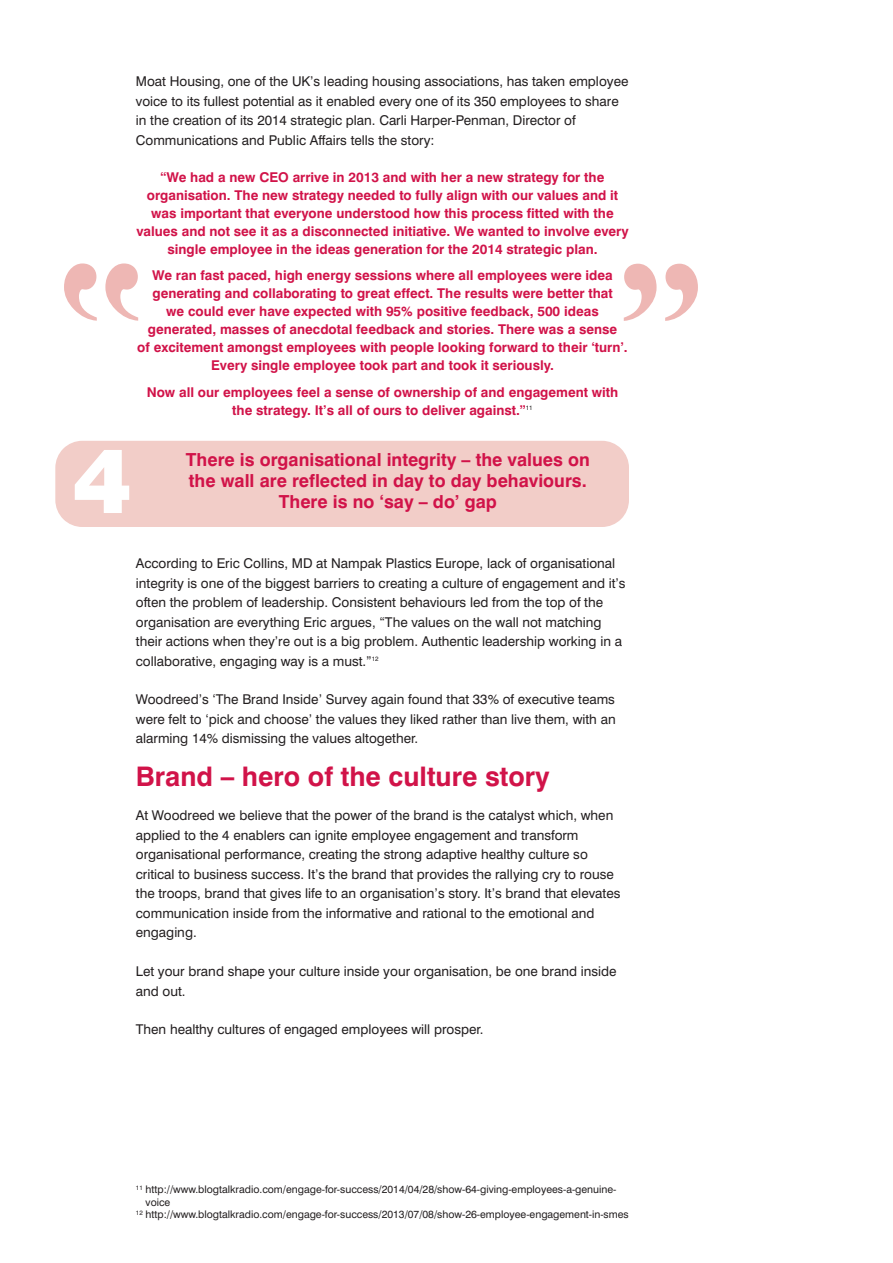
<style>
.page{position:relative;width:893px;height:1263px;background:#fff}
.page>*{position:absolute;margin:0;border:0;box-sizing:border-box;transform-origin:0 0}
.t1{font:900 90px "Swiss 721 BT";color:#fff}
.t2{font:700 27px "Swiss 721 BT";color:#d11349}
.t3{font:700 18px/21px "Swiss 721 BT";color:#d11349}
.t4{font:13.5px/19.5px "Swiss 721 BT";color:#231f20}
.t5{font:700 13.5px/18px "Swiss 721 BT";color:#d11349;text-align:center}
.t6{font:10.5px "Swiss 721 BT";color:#231f20}
</style>
<div class="page">
<svg style="left:64px;top:263px;width:74px;height:58px"></svg>
<svg style="left:624px;top:264px;width:74px;height:57px"></svg>
<div style="left:55px;top:441px;width:574px;height:86px;background:#f2cdc8"></div>
<p class="t4" style="left:136px;top:73px;width:494px">Moat Housing, one of the UK’s leading housing associations, has taken employee voice to its fullest potential as it enabled every one of its 350 employees to share in the creation of its 2014 strategic plan. Carli Harper-Penman, Director of Communications and Public Affairs tells the story:</p>
<p class="t5" style="left:136px;top:169px;width:494px">“We had a new CEO arrive in 2013 and with her a new strategy for the organisation. The new strategy needed to fully align with our values and it was important that everyone understood how this process fitted with the values and not see it as a disconnected initiative. We wanted to involve every single employee in the ideas generation for the 2014 strategic plan.</p>
<p class="t5" style="left:137px;top:268px;width:492px">We ran fast paced, high energy sessions where all employees were idea generating and collaborating to great effect. The results were better that<br>we could ever have expected with 95% positive feedback, 500 ideas generated, masses of anecdotal feedback and stories. There was a sense<br>of excitement amongst employees with people looking forward to their ‘turn’.<br>Every single employee took part and took it seriously.</p>
<p class="t5" style="left:147px;top:384px;width:473px">Now all our employees feel a sense of ownership of and engagement with the strategy. It’s all of ours to deliver against.”<sup>11</sup></p>
<h1 class="t1" style="left:73px;top:443px;width:61px">4</h1>
<h3 class="t3" style="left:186px;top:451px;width:405px">There is organisational integrity – the values on the wall are reflected in day to day behaviours.</h3>
<h3 class="t3" style="left:279px;top:493px;width:219px">There is no ‘say – do’ gap</h3>
<p class="t4" style="left:136px;top:555px;width:491px">According to Eric Collins, MD at Nampak Plastics Europe, lack of organisational integrity is one of the biggest barriers to creating a culture of engagement and it’s often the problem of leadership. Consistent behaviours led from the top of the organisation are everything Eric argues, “The values on the wall not matching their actions when they’re out is a big problem. Authentic leadership working in a collaborative, engaging way is a must.”<sup>12</sup></p>
<p class="t4" style="left:136px;top:691px;width:481px;text-align:justify">Woodreed’s ‘The Brand Inside’ Survey again found that 33% of executive teams were felt to ‘pick and choose’ the values they liked rather than live them, with an alarming 14% dismissing the values altogether.</p>
<h2 class="t2" style="left:136px;top:765px;width:415px">Brand – hero of the culture story</h2>
<p class="t4" style="left:136px;top:807px;width:486px">At Woodreed we believe that the power of the brand is the catalyst which, when applied to the 4 enablers can ignite employee engagement and transform organisational performance, creating the strong adaptive healthy culture so critical to business success. It’s the brand that provides the rallying cry to rouse the troops, brand that gives life to an organisation’s story. It’s brand that elevates communication inside from the informative and rational to the emotional and engaging.</p>
<p class="t4" style="left:136px;top:963px;width:482px">Let your brand shape your culture inside your organisation, be one brand inside and out.</p>
<p class="t4" style="left:136px;top:1021px;width:349px">Then healthy cultures of engaged employees will prosper.</p>
<p class="t6" style="left:136px;top:1185px;width:482px"><sup>11</sup> http://www.blogtalkradio.com/engage-for-success/2014/04/28/show-64-giving-employees-a-genuine-</p>
<p class="t6" style="left:146px;top:1198px;width:26px">voice</p>
<p class="t6" style="left:136px;top:1211px;width:494px"><sup>12</sup> http://www.blogtalkradio.com/engage-for-success/2013/07/08/show-26-employee-engagement-in-smes</p>
</div>
